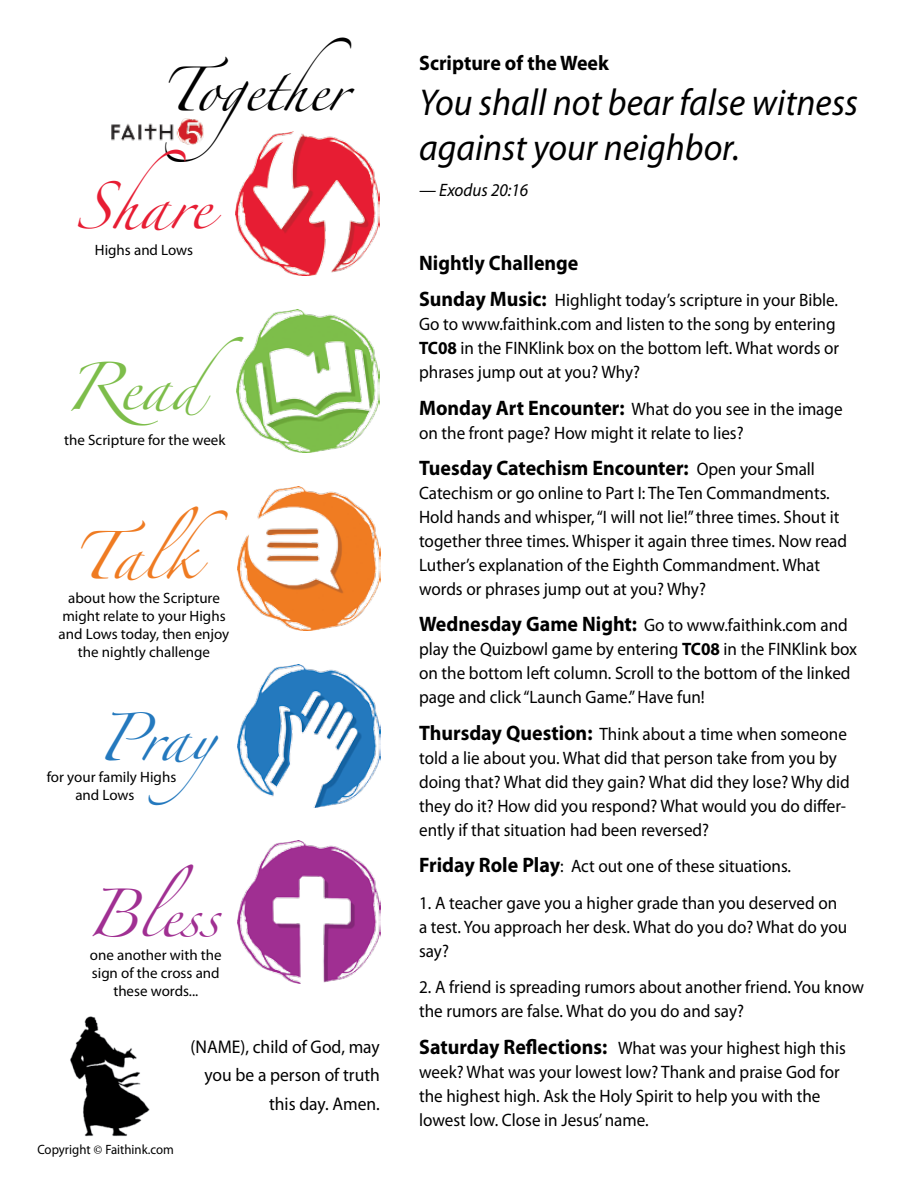
<style>
.page{position:relative;width:918px;height:1188px;background:#fff}
.page>*{position:absolute;margin:0;border:0;box-sizing:border-box;transform-origin:0 0}
.t1{font:42.75px "Zapfino";color:#e71d33}
.t2{font:42.75px "Zapfino";color:#a02f92}
.t3{font:42.75px "Zapfino";color:#7dbd4a}
.t4{font:42.75px "Zapfino";color:#ef7b22}
.t5{font:42.75px "Zapfino";color:#2479be}
.t6{font:39.45px "Zapfino";letter-spacing:-.01em;color:#000}
.t7{font:italic 37.5px/45px "Myriad Pro";color:#000;scale:.95 1}
.t8{font:700 21px "Myriad Pro";color:#000;scale:.95 1}
.t9{font:18.45px/28.5px "Myriad Pro";color:#000;text-align:right;scale:.95 1}
.t10{font:18px/24px "Myriad Pro";color:#000;scale:.95 1}
.t11{font:italic 18px "Myriad Pro";color:#000;scale:.95 1}
.t12{font:15px/18px "Myriad Pro";color:#000;text-align:center}
.t13{font:13.5px "Myriad Pro";color:#000;scale:.95 1}
.s1{font-family:"Minion Pro"}
.s2{font-weight:700;font-size:21px}
.s3{font-weight:700}
.s4{font-weight:400;font-size:18px}
</style>
<div class="page">
<img style="left:111px;top:118px;width:93px;height:27px">
<img style="left:70px;top:1016px;width:80px;height:121px">
<img style="left:236px;top:132px;width:143px;height:143px">
<img style="left:237px;top:310px;width:143px;height:143px">
<img style="left:237px;top:487px;width:143px;height:143px">
<img style="left:237px;top:664px;width:143px;height:143px">
<img style="left:237px;top:841px;width:143px;height:143px">
<h2 class="t6" style="left:161px;top:73px;width:192px">Together</h2>
<h1 class="t1" style="left:76px;top:189px;width:137px">Share</h1>
<p class="t12" style="left:95px;top:241px;width:100px">Highs and Lows</p>
<h1 class="t3" style="left:64px;top:369px;width:181px">Read</h1>
<p class="t12" style="left:64px;top:430px;width:163px">the Scripture for the week</p>
<h1 class="t4" style="left:72px;top:538px;width:157px">Ta lk</h1>
<p class="t12" style="left:59px;top:589px;width:172px">about how the Scripture might relate to your Highs and Lows today, then enjoy the nightly challenge</p>
<h1 class="t5" style="left:97px;top:721px;width:165px">Pray</h1>
<p class="t12" style="left:75px;top:768px;width:102px;text-align:left;text-indent:-29px">for your family Highs and Lows</p>
<h1 class="t2" style="left:85px;top:896px;width:135px">Bless</h1>
<p class="t12" style="left:90px;top:946px;width:133px">one another with the sign of the cross and these words...</p>
<p class="t13" style="left:37px;top:1141px;width:145px">Copyright <span class="s1">©</span> Faithink.com</p>
<p class="t9" style="left:191px;top:1032px;width:201px">(NAME), child of God, may you be a person of truth this day. Amen.</p>
<p class="t8" style="left:419px;top:49px;width:201px">Scripture of the Week</p>
<h3 class="t7" style="left:419px;top:79px;width:464px">You shall not bear false witness against your neighbor.</h3>
<p class="t11" style="left:419px;top:179px;width:117px">— Exodus 20:16</p>
<p class="t8" style="left:419px;top:249px;width:169px">Nightly Challenge</p>
<p class="t10" style="left:419px;top:288px;width:444px"><span class="s2">Sunday Music:</span> Highlight today’s scripture in your Bible.<br>Go to www.faithink.com and listen to the song by entering <span class="s3">TC08</span> in the FINKlink box on the bottom left. What words or phrases jump out at you? Why?</p>
<p class="t10" style="left:419px;top:396px;width:447px"><span class="s2">Monday Art Encounter:</span> What do you see in the image on the front page? How might it relate to lies?</p>
<p class="t8" style="left:419px;top:454px;width:418px">Tuesday Catechism Encounter: <span class="s4">Open your Small</span></p>
<p class="t10" style="left:419px;top:481px;width:452px">Catechism or go online to Part I: The Ten Commandments.<br>Hold hands and whisper, “I will not lie!” three times. Shout it together three times. Whisper it again three times. Now read Luther’s explanation of the Eighth Commandment. What words or phrases jump out at you? Why?</p>
<p class="t10" style="left:419px;top:613px;width:463px"><span class="s2">Wednesday Game Night:</span> Go to www.faithink.com and play the Quizbowl game by entering <span class="s3">TC08</span> in the FINKlink box on the bottom left column. Scroll to the bottom of the linked page and click “Launch Game.” Have fun!</p>
<p class="t10" style="left:419px;top:722px;width:455px"><span class="s2">Thursday Question:</span> Think about a time when someone told a lie about you. What did that person take from you by doing that? What did they gain? What did they lose? Why did they do it? How did you respond? What would you do differ&shy;ently if that situation had been reversed?</p>
<p class="t10" style="left:419px;top:854px;width:393px"><span class="s2">Friday Role Play</span>: Act out one of these situations.</p>
<p class="t10" style="left:419px;top:890px;width:452px">1. A teacher gave you a higher grade than you deserved on a test. You approach her desk. What do you do? What do you say?</p>
<p class="t10" style="left:419px;top:975px;width:470px">2. A friend is spreading rumors about another friend. You know the rumors are false. What do you do and say?</p>
<p class="t10" style="left:419px;top:1035px;width:451px"><span class="s2">Saturday Reflections:</span> What was your highest high this week? What was your lowest low? Thank and praise God for the highest high. Ask the Holy Spirit to help you with the lowest low. Close in Jesus’ name.</p>
</div>
